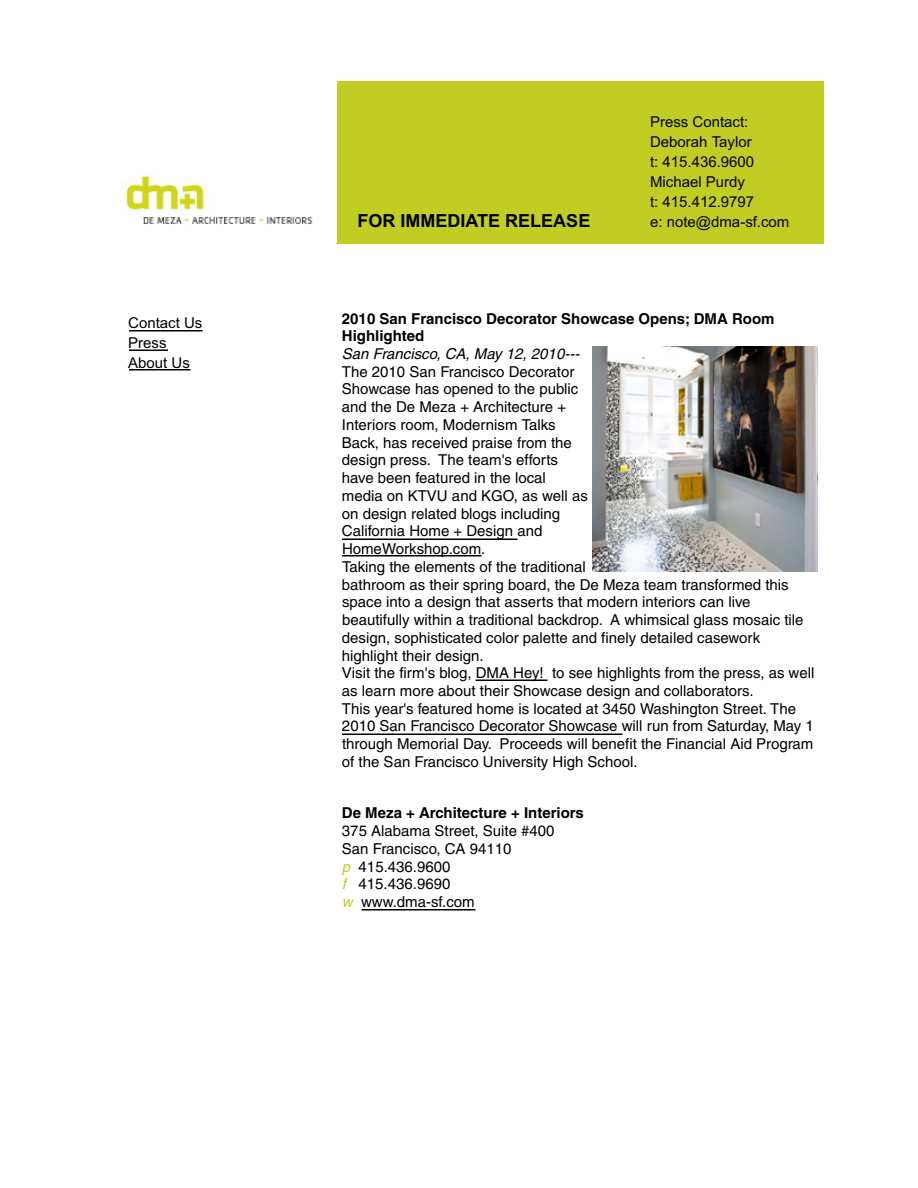
<style>
.page{position:relative;width:918px;height:1188px;background:#fff}
.page>*{position:absolute;margin:0;border:0;box-sizing:border-box;transform-origin:0 0}
.t1{font:700 18px "Arial";color:#000}
.t2{font:15px/17.7px "Helvetica";color:#000}
.t3{font:15px/20px "Arial";color:#000}
.t4{font:700 15px/17.7px "Helvetica";color:#000}
.t5{font:italic 15px "Helvetica";color:#000}
.s1{font-style:italic;color:#c2cd23}
</style>
<div class="page">
<div style="left:336px;top:81px;width:488px;height:162px;background:#c2cd23"></div>
<img style="left:593px;top:346px;width:225px;height:225px">
<img style="left:122px;top:176px;width:191px;height:49px">
<hr style="left:129px;top:330px;width:73px;height:2px;background:#000">
<hr style="left:129px;top:350px;width:39px;height:1px;background:#000">
<hr style="left:129px;top:369px;width:61px;height:1px;background:#000">
<hr style="left:342px;top:538px;width:176px;height:2px;background:#000">
<hr style="left:342px;top:555px;width:140px;height:1px;background:#000">
<hr style="left:476px;top:680px;width:72px;height:1px;background:#000">
<hr style="left:342px;top:734px;width:280px;height:1px;background:#000">
<hr style="left:362px;top:909px;width:114px;height:1px;background:#000">
<p class="t3" style="left:128px;top:313px;width:76px">Contact Us<br>Press<br>About Us</p>
<p class="t1" style="left:358px;top:211px;width:234px">FOR IMMEDIATE RELEASE</p>
<p class="t3" style="left:650px;top:112px;width:141px">Press Contact:<br>Deborah Taylor<br>t: 415.436.9600<br>Michael Purdy<br>t: 415.412.9797<br>e: note@dma-sf.com</p>
<p class="t4" style="left:342px;top:309px;width:434px">2010 San Francisco Decorator Showcase Opens; DMA Room<br>Highlighted</p>
<p class="t5" style="left:342px;top:345px;width:239px">San Francisco, CA, May 12, 2010---</p>
<p class="t2" style="left:342px;top:363px;width:474px">The 2010 San Francisco Decorator<br>Showcase has opened to the public<br>and the De Meza + Architecture +<br>Interiors room, Modernism Talks<br>Back, has received praise from the<br>design press. The team's efforts<br>have been featured in the local<br>media on KTVU and KGO, as well as<br>on design related blogs including<br>California Home + Design and<br>HomeWorkshop.com.<br>Taking the elements of the traditional<br>bathroom as their spring board, the De Meza team transformed this space into a design that asserts that modern interiors can live beautifully within a traditional backdrop. A whimsical glass mosaic tile design, sophisticated color palette and finely detailed casework highlight their design.<br>Visit the firm's blog, DMA Hey! to see highlights from the press, as well as learn more about their Showcase design and collaborators.<br>This year's featured home is located at 3450 Washington Street. The 2010 San Francisco Decorator Showcase will run from Saturday, May 1 through Memorial Day. Proceeds will benefit the Financial Aid Program of the San Francisco University High School.</p>
<p class="t4" style="left:342px;top:804px;width:243px">De Meza + Architecture + Interiors</p>
<p class="t2" style="left:342px;top:822px;width:214px">375 Alabama Street, Suite #400<br>San Francisco, CA 94110<br><span class="s1">p</span> 415.436.9600<br><span class="s1">f</span> 415.436.9690<br><span class="s1">w</span> www.dma-sf.com</p>
</div>
